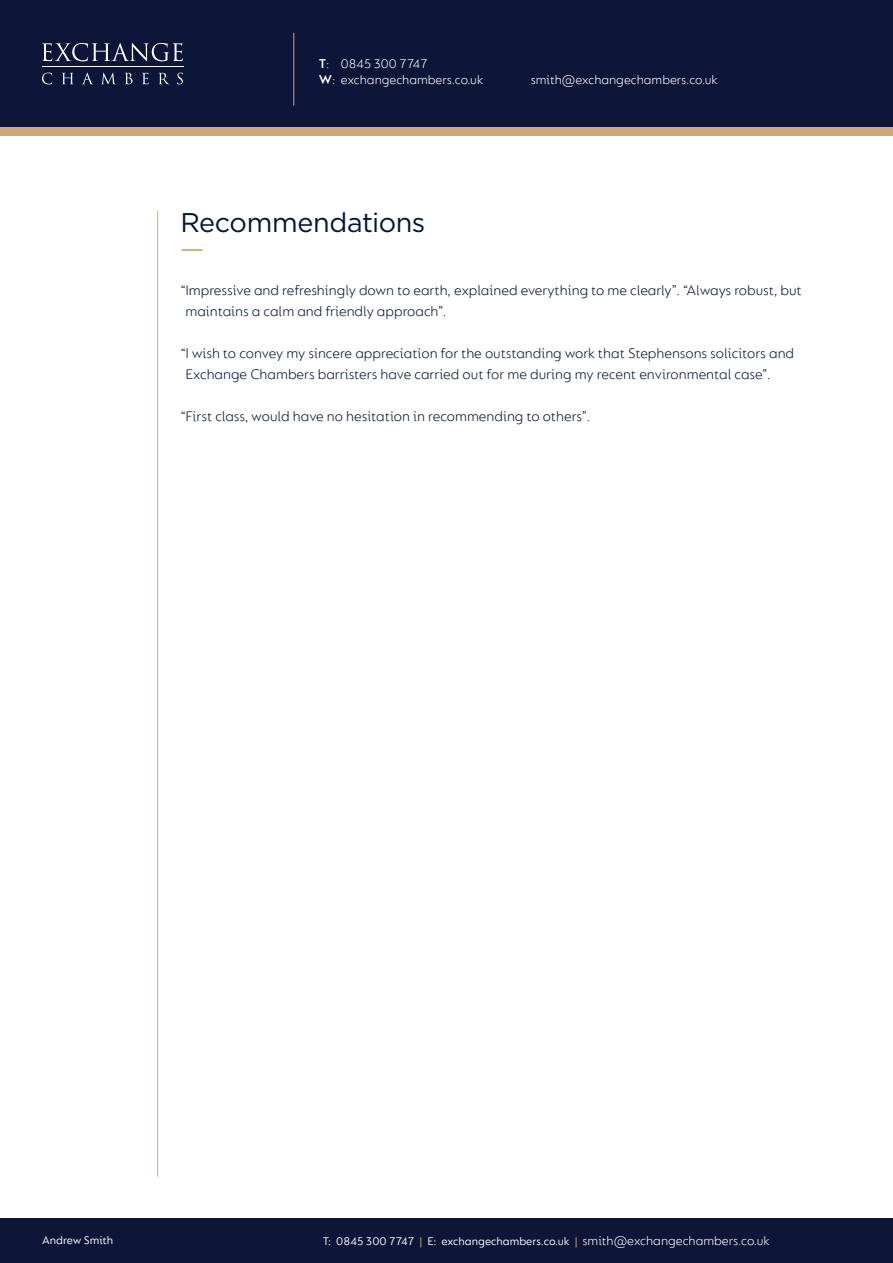
<style>
.page{position:relative;width:893px;height:1263px;background:#fff}
.page>*{position:absolute;margin:0;border:0;box-sizing:border-box;transform-origin:0 0}
.t1{font:27px "Gotham";letter-spacing:-.015em;color:#001537}
.t2{font:300 15px/21px "FS Lucas";color:#001537}
.t3{font:300 13.5px/16.2px "FS Lucas";color:#fff}
.t4{font:12px "FS Lucas";color:#fff}
.s1{font-weight:600}
.s2{color:#cbaa76}
</style>
<div class="page">
<div style="left:0;top:64px;width:893px;height:72px;background:#cbaa76"></div>
<div style="left:0;top:0;width:893px;height:127px;background:#0d1638"></div>
<div style="left:0;top:1219px;width:893px;height:44px;background:#0d1638"></div>
<hr style="left:42px;top:67px;width:142px;height:1px;background:#fff">
<svg style="left:42px;top:43px;width:141px;height:18px"></svg>
<svg style="left:42px;top:73px;width:10px;height:11px"></svg>
<svg style="left:62px;top:73px;width:11px;height:11px"></svg>
<svg style="left:82px;top:73px;width:11px;height:11px"></svg>
<svg style="left:102px;top:73px;width:13px;height:11px"></svg>
<svg style="left:125px;top:73px;width:8px;height:11px"></svg>
<svg style="left:142px;top:73px;width:7px;height:11px"></svg>
<svg style="left:159px;top:73px;width:10px;height:11px"></svg>
<svg style="left:177px;top:73px;width:6px;height:11px"></svg>
<hr style="left:293px;top:33px;width:1px;height:73px;background:#cbaa76">
<hr style="left:157px;top:211px;width:1px;height:966px;background:#cbaa76">
<hr style="left:181px;top:249px;width:21px;height:2px;background:#cbaa76">
<p class="t3" style="left:319px;top:55px;width:166px"><span class="s1">T</span>: 0845 300 7747<br><span class="s1">W</span>: exchangechambers.co.uk</p>
<p class="t3" style="left:531px;top:71px;width:188px">smith@exchangechambers.co.uk</p>
<p class="t1" style="left:180px;top:205px;width:247px">Recommendations</p>
<p class="t2" style="left:185px;top:279px;width:618px;text-indent:-5px">“Impressive and refreshingly down to earth, explained everything to me clearly”. “Always robust, but maintains a calm and friendly approach”.</p>
<p class="t2" style="left:185px;top:342px;width:610px;text-indent:-5px">“I wish to convey my sincere appreciation for the outstanding work that Stephensons solicitors and<br>Exchange Chambers barristers have carried out for me during my recent environmental case”.</p>
<p class="t2" style="left:180px;top:405px;width:411px">“First class, would have no hesitation in recommending to others”.</p>
<p class="t3" style="left:583px;top:1233px;width:188px">smith@exchangechambers.co.uk</p>
<p class="t4" style="left:42px;top:1233px;width:73px">Andrew Smith</p>
<p class="t4" style="left:323px;top:1235px;width:256px">T: 0845 300 7747 <span class="s2">|</span> E: exchangechambers.co.uk <span class="s2">|</span></p>
</div>
